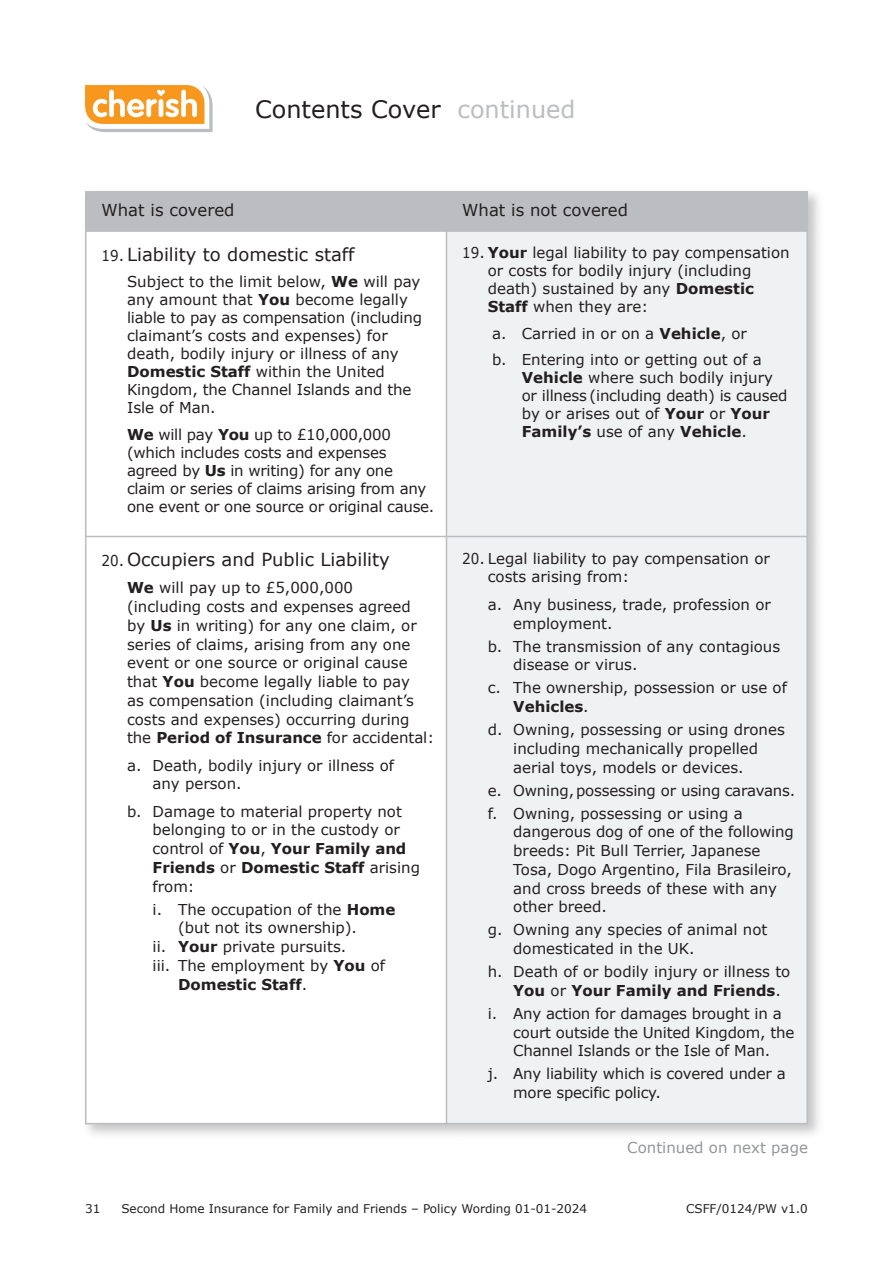
<style>
.page{position:relative;width:893px;height:1263px;background:#fff}
.page>*{position:absolute;margin:0;border:0;box-sizing:border-box;transform-origin:0 0}
.t1{font:24px "Verdana";color:#231f20}
.t2{font:18px "Verdana";color:#231f20}
.t3{font:16.5px "Verdana";color:#231f20}
.t4{font:15px/18.8px "Verdana";color:#231f20}
.t5{font:15px/18px "Verdana";color:#231f20;scale:.9 1}
.t6{font:15px/18px "Verdana";letter-spacing:-.02em;color:#231f20}
.t7{font:15px "Verdana";color:#939598}
.t8{font:700 15px "Verdana";color:#231f20}
.t9{font:12px "Verdana";color:#231f20}
.s1{color:#bcbdc0}
.s2{font-size:15px}
.s3{font-weight:700}
.s4{font-weight:400}
</style>
<div class="page">
<svg style="left:85px;top:85px;width:128px;height:47px"></svg>
<div style="left:85px;top:191px;width:361px;height:40px;background:#bcbdc0"></div>
<div style="left:446px;top:191px;width:362px;height:40px;background:#bcbdc0"></div>
<div style="left:446px;top:231px;width:362px;height:305px;background:#f0f1f2"></div>
<div style="left:446px;top:536px;width:362px;height:588px;background:#f0f1f2"></div>
<hr style="left:85px;top:191px;width:2px;height:933px;background:#bcbdc0">
<hr style="left:446px;top:191px;width:1px;height:933px;background:#bcbdc0">
<hr style="left:806px;top:191px;width:2px;height:933px;background:#bcbdc0">
<hr style="left:85px;top:230px;width:723px;height:2px;background:#bcbdc0">
<hr style="left:85px;top:536px;width:723px;height:1px;background:#bcbdc0">
<hr style="left:85px;top:1123px;width:723px;height:1px;background:#bcbdc0">
<h1 class="t1" style="left:255px;top:94px;width:322px">Contents Cover <span class="s1">continued</span></h1>
<p class="t3" style="left:102px;top:200px;width:134px">What is covered</p>
<p class="t3" style="left:462px;top:200px;width:167px">What is not covered</p>
<p class="t2" style="left:102px;top:242px;width:255px"><span class="s2">19.</span> Liability to domestic staff</p>
<p class="t4" style="left:127px;top:272px;width:297px;line-height:18px">Subject to the limit below, <span class="s3">We</span> will pay any amount that <span class="s3">You</span> become legally liable to pay as compensation (including claimant’s costs and expenses) for death, bodily injury or illness of any <span class="s3">Domestic Staff</span> within the United Kingdom, the Channel Islands and the Isle of Man.</p>
<p class="t6" style="left:127px;top:425px;width:309px"><span class="s3">We</span> will pay <span class="s3">You</span> up to £10,000,000 (which includes costs and expenses agreed by <span class="s3">Us</span> in writing) for any one claim or series of claims arising from any one event or one source or original cause.</p>
<p class="t5" style="left:488px;top:243px;width:337px;text-indent:-26px">19. <span class="s3">Your</span> legal liability to pay compensation or costs for bodily injury (including death) sustained by any <span class="s3">Domestic Staff</span> when they are:</p>
<p class="t4" style="left:492px;top:320px;width:271px;line-height:26.5px">a. Carried in or on a <span class="s3">Vehicle</span>, or b. Entering into or getting out of a</p>
<p class="t4" style="left:522px;top:368px;width:267px;line-height:18px"><span class="s3">Vehicle</span> where such bodily injury or illness (including death) is caused by or arises out of <span class="s3">Your</span> or <span class="s3">Your<br>Family’s</span> use of any <span class="s3">Vehicle</span>.</p>
<p class="t2" style="left:102px;top:548px;width:290px"><span class="s2">20.</span> Occupiers and Public Liability</p>
<p class="t4" style="left:127px;top:578px;width:309px"><span class="s3">We</span> will pay up to £5,000,000<br>(including costs and expenses agreed<br>by <span class="s3">Us</span> in writing) for any one claim, or series of claims, arising from any one event or one source or original cause that <span class="s3">You</span> become legally liable to pay<br>as compensation (including claimant’s costs and expenses) occurring during the <span class="s3">Period of Insurance</span> for accidental:</p>
<p class="t4" style="left:153px;top:755px;width:243px;text-indent:-26px">a. Death, bodily injury or illness of any person.</p>
<p class="t4" style="left:153px;top:801px;width:269px;text-indent:-26px">b. Damage to material property not belonging to or in the custody or control of <span class="s3">You</span>, <span class="s3">Your Family and<br>Friends</span> or <span class="s3">Domestic Staff</span> arising from:</p>
<p class="t4" style="left:153px;top:899px;width:244px">i. The occupation of the <span class="s3">Home</span></p>
<p class="t4" style="left:178px;top:918px;width:180px">(but not its ownership).</p>
<p class="t4" style="left:153px;top:937px;width:195px">ii. <span class="s3">Your</span> private pursuits.</p>
<p class="t4" style="left:153px;top:955px;width:234px">iii. The employment by <span class="s3">You</span> of</p>
<p class="t8" style="left:178px;top:974px;width:131px">Domestic Staff<span class="s4">.</span></p>
<p class="t5" style="left:488px;top:548px;width:315px;line-height:18.8px;text-indent:-26px">20. Legal liability to pay compensation or costs arising from:</p>
<p class="t4" style="left:513px;top:594px;width:259px;text-indent:-26px">a. Any business, trade, profession or employment.</p>
<p class="t4" style="left:513px;top:636px;width:268px;text-indent:-26px">b. The transmission of any contagious disease or virus.</p>
<p class="t4" style="left:513px;top:678px;width:275px;text-indent:-26px">c. The ownership, possession or use of<br><span class="s3">Vehicles</span>.</p>
<p class="t4" style="left:513px;top:720px;width:273px;text-indent:-26px">d. Owning, possessing or using drones including mechanically propelled aerial toys, models or devices.</p>
<p class="t4" style="left:488px;top:778px;width:309px;line-height:23px">e. Owning,possessing or using caravans. f. Owning, possessing or using a</p>
<p class="t4" style="left:513px;top:822px;width:282px">dangerous dog of one of the following breeds: Pit Bull Terrier, Japanese<br>Tosa, Dogo Argentino, Fila Brasileiro, and cross breeds of these with any other breed.</p>
<p class="t4" style="left:513px;top:920px;width:256px;text-indent:-26px">g. Owning any species of animal not domesticated in the UK.</p>
<p class="t4" style="left:513px;top:962px;width:279px;text-indent:-26px">h. Death of or bodily injury or illness to<br><span class="s3">You</span> or <span class="s3">Your Family and Friends</span>.</p>
<p class="t4" style="left:513px;top:1003px;width:283px;text-indent:-26px">i. Any action for damages brought in a court outside the United Kingdom, the<br>Channel Islands or the Isle of Man.</p>
<p class="t4" style="left:513px;top:1064px;width:274px;text-indent:-26px">j. Any liability which is covered under a more specific policy.</p>
<p class="t7" style="left:627px;top:1138px;width:182px">Continued on next page</p>
<p class="t9" style="left:85px;top:1200px;width:17px">31</p>
<p class="t9" style="left:121px;top:1200px;width:467px">Second Home Insurance for Family and Friends – Policy Wording 01-01-2024</p>
<p class="t9" style="left:686px;top:1200px;width:123px">CSFF/0124/PW v1.0</p>
</div>
